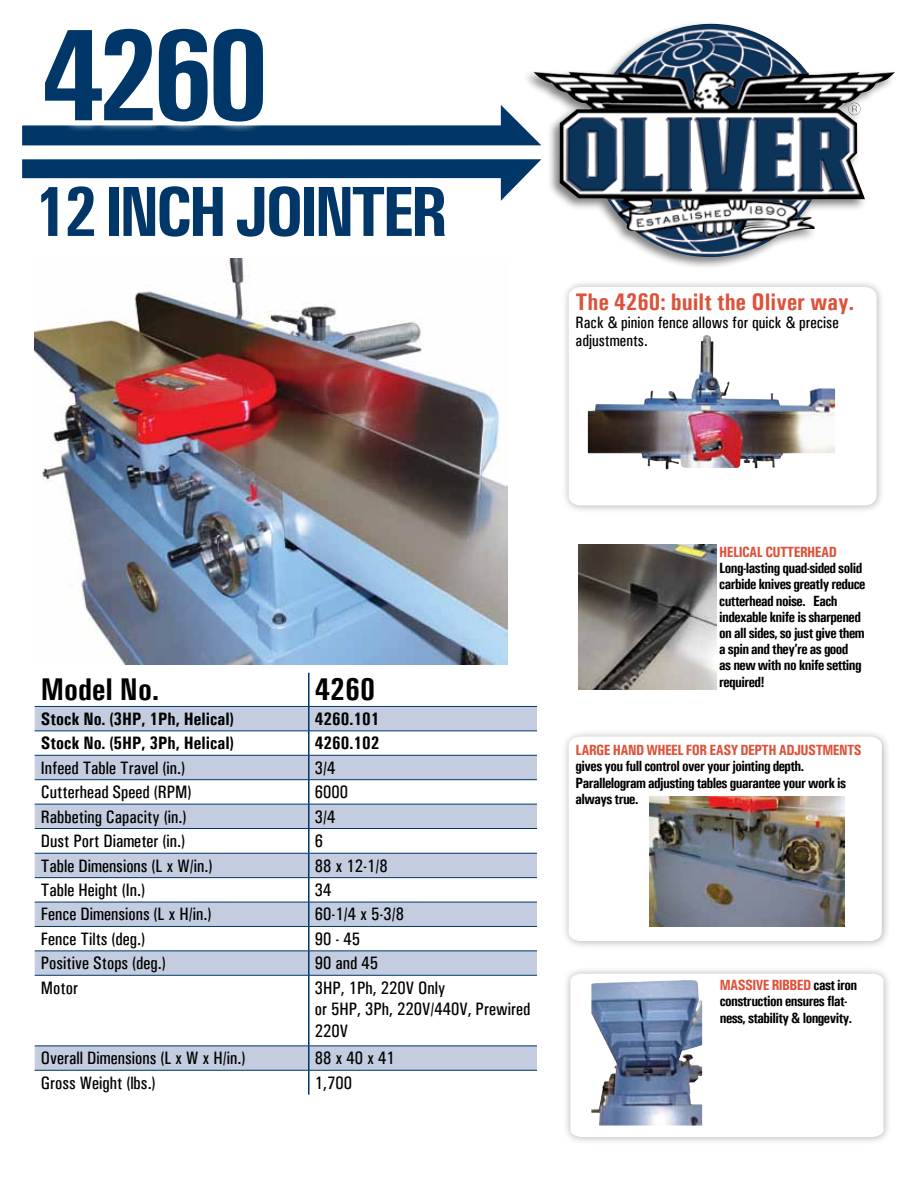
<style>
.page{position:relative;width:918px;height:1188px;background:#fff}
.page>*{position:absolute;margin:0;border:0;box-sizing:border-box;transform-origin:0 0}
.t1{font:700 131.25px "Univers Condensed";color:#003768}
.t2{font:700 71.1px "Univers Condensed";letter-spacing:-.06em;color:#003768}
.t3{font:700 31.5px "Univers Condensed";color:#000}
.t4{font:700 24px "Univers Condensed";color:#dc523b}
.t5{font:18px/21.6px "Univers Condensed";color:#000}
.t6{font:700 18px "Univers Condensed";color:#000}
.t7{font:16.5px/18px "Univers Condensed";color:#000}
.t8{font:700 14.85px/16.2px "Univers Condensed";letter-spacing:-.04em;color:#000}
.t9{font:700 14.85px "Univers Condensed";letter-spacing:-.04em;color:#dc523b}
.s1{color:#dc523b}
</style>
<div class="page">
<div style="left:522px;top:20px;width:376px;height:250px;background:#000;opacity:.5"></div>
<img style="left:552px;top:24px;width:343px;height:233px">
<img style="left:69px;top:503px;width:438px;height:161px">
<div style="left:561px;top:729px;width:330px;height:221px;background:#000;opacity:.3"></div>
<svg style="left:569px;top:737px;width:313px;height:204px"></svg>
<img style="left:22px;top:22px;width:530px;height:481px">
<svg style="left:35px;top:707px;width:502px;height:363px"></svg>
<hr style="left:308px;top:673px;width:2px;height:33px;background:#003768">
<hr style="left:308px;top:707px;width:2px;height:24px;background:#003768">
<hr style="left:308px;top:731px;width:2px;height:24px;background:#003768">
<hr style="left:308px;top:755px;width:2px;height:25px;background:#003768">
<hr style="left:308px;top:780px;width:2px;height:24px;background:#003768">
<hr style="left:308px;top:804px;width:2px;height:24px;background:#003768">
<hr style="left:308px;top:829px;width:2px;height:24px;background:#003768">
<hr style="left:308px;top:853px;width:2px;height:24px;background:#003768">
<hr style="left:308px;top:878px;width:2px;height:24px;background:#003768">
<hr style="left:308px;top:902px;width:2px;height:24px;background:#003768">
<hr style="left:308px;top:927px;width:2px;height:24px;background:#003768">
<hr style="left:308px;top:951px;width:2px;height:24px;background:#003768">
<hr style="left:308px;top:975px;width:2px;height:71px;background:#003768">
<hr style="left:308px;top:1046px;width:2px;height:24px;background:#003768">
<hr style="left:308px;top:1070px;width:2px;height:25px;background:#003768">
<hr style="left:35px;top:706px;width:274px;height:1px;background:#003768">
<hr style="left:309px;top:706px;width:228px;height:1px;background:#003768">
<hr style="left:35px;top:731px;width:274px;height:1px;background:#003768">
<hr style="left:309px;top:731px;width:228px;height:1px;background:#003768">
<hr style="left:35px;top:755px;width:274px;height:1px;background:#003768">
<hr style="left:309px;top:755px;width:228px;height:1px;background:#003768">
<hr style="left:35px;top:779px;width:274px;height:1px;background:#003768">
<hr style="left:309px;top:779px;width:228px;height:1px;background:#003768">
<hr style="left:35px;top:804px;width:274px;height:1px;background:#003768">
<hr style="left:309px;top:804px;width:228px;height:1px;background:#003768">
<hr style="left:35px;top:828px;width:274px;height:1px;background:#003768">
<hr style="left:309px;top:828px;width:228px;height:1px;background:#003768">
<hr style="left:35px;top:853px;width:274px;height:1px;background:#003768">
<hr style="left:309px;top:853px;width:228px;height:1px;background:#003768">
<hr style="left:35px;top:877px;width:274px;height:1px;background:#003768">
<hr style="left:309px;top:877px;width:228px;height:1px;background:#003768">
<hr style="left:35px;top:902px;width:274px;height:1px;background:#003768">
<hr style="left:309px;top:902px;width:228px;height:1px;background:#003768">
<hr style="left:35px;top:926px;width:274px;height:1px;background:#003768">
<hr style="left:309px;top:926px;width:228px;height:1px;background:#003768">
<hr style="left:35px;top:951px;width:274px;height:1px;background:#003768">
<hr style="left:309px;top:951px;width:228px;height:1px;background:#003768">
<hr style="left:35px;top:975px;width:274px;height:1px;background:#003768">
<hr style="left:309px;top:975px;width:228px;height:1px;background:#003768">
<hr style="left:35px;top:1046px;width:274px;height:1px;background:#003768">
<hr style="left:309px;top:1046px;width:228px;height:1px;background:#003768">
<hr style="left:35px;top:1070px;width:274px;height:1px;background:#003768">
<hr style="left:309px;top:1070px;width:228px;height:1px;background:#003768">
<div style="left:561px;top:279px;width:324px;height:235px;background:#000;opacity:.3"></div>
<svg style="left:569px;top:287px;width:308px;height:218px"></svg>
<div style="left:563px;top:966px;width:330px;height:180px;background:#000;opacity:.3"></div>
<svg style="left:570px;top:974px;width:314px;height:163px"></svg>
<img style="left:591px;top:980px;width:111px;height:146px">
<img style="left:588px;top:336px;width:247px;height:133px">
<img style="left:579px;top:545px;width:137px;height:144px">
<img style="left:649px;top:797px;width:195px;height:129px">
<h1 class="t1" style="left:41px;top:-4px;width:230px">4260</h1>
<h2 class="t2" style="left:33px;top:169px;width:416px">12 INCH JOINTER</h2>
<h3 class="t4" style="left:576px;top:287px;width:280px">The 4260: built the Oliver way.</h3>
<p class="t7" style="left:576px;top:313px;width:265px">Rack &amp; pinion fence allows for quick &amp; precise adjustments.</p>
<h3 class="t3" style="left:41px;top:671px;width:120px">Model No.</h3>
<h3 class="t3" style="left:315px;top:671px;width:62px">4260</h3>
<p class="t6" style="left:41px;top:708px;width:195px">Stock No. (3HP, 1Ph, Helical)</p>
<p class="t6" style="left:315px;top:708px;width:66px">4260.101</p>
<p class="t6" style="left:41px;top:732px;width:195px">Stock No. (5HP, 3Ph, Helical)</p>
<p class="t6" style="left:315px;top:732px;width:66px">4260.102</p>
<p class="t5" style="left:41px;top:757px;width:146px">Infeed Table Travel (in.)</p>
<p class="t5" style="left:315px;top:757px;width:22px">3/4</p>
<p class="t5" style="left:41px;top:781px;width:152px">Cutterhead Speed (RPM)</p>
<p class="t5" style="left:315px;top:781px;width:35px">6000</p>
<p class="t5" style="left:41px;top:806px;width:147px">Rabbeting Capacity (in.)</p>
<p class="t5" style="left:315px;top:806px;width:22px">3/4</p>
<p class="t5" style="left:41px;top:830px;width:146px">Dust Port Diameter (in.)</p>
<p class="t5" style="left:315px;top:830px;width:10px">6</p>
<p class="t5" style="left:41px;top:855px;width:173px">Table Dimensions (L x W/in.)</p>
<p class="t5" style="left:315px;top:855px;width:74px">88 x 12-1/8</p>
<p class="t5" style="left:41px;top:879px;width:106px">Table Height (In.)</p>
<p class="t5" style="left:315px;top:879px;width:18px">34</p>
<p class="t5" style="left:41px;top:904px;width:172px">Fence Dimensions (L x H/in.)</p>
<p class="t5" style="left:315px;top:904px;width:91px">60-1/4 x 5-3/8</p>
<p class="t5" style="left:41px;top:928px;width:106px">Fence Tilts (deg.)</p>
<p class="t5" style="left:315px;top:928px;width:47px">90 - 45</p>
<p class="t5" style="left:41px;top:952px;width:127px">Positive Stops (deg.)</p>
<p class="t5" style="left:315px;top:952px;width:65px">90 and 45</p>
<p class="t5" style="left:41px;top:977px;width:39px">Motor</p>
<p class="t5" style="left:315px;top:977px;width:217px">3HP, 1Ph, 220V Only<br>or 5HP, 3Ph, 220V/440V, Prewired<br>220V</p>
<p class="t5" style="left:41px;top:1047px;width:206px">Overall Dimensions (L x W x H/in.)</p>
<p class="t5" style="left:315px;top:1047px;width:81px">88 x 40 x 41</p>
<p class="t5" style="left:41px;top:1072px;width:116px">Gross Weight (lbs.)</p>
<p class="t5" style="left:315px;top:1072px;width:39px">1,700</p>
<p class="t9" style="left:719px;top:543px;width:117px">HELICAL CUTTERHEAD</p>
<p class="t8" style="left:719px;top:560px;width:148px">Long-lasting quad-sided solid carbide knives greatly reduce cutterhead noise. Each indexable knife is sharpened on all sides, so just give them a spin and they’re as good<br>as new with no knife setting required!</p>
<p class="t9" style="left:576px;top:741px;width:14px">Large</p>
<p class="t9" style="left:613px;top:741px;width:52px">hand wheel</p>
<p class="t9" style="left:686px;top:741px;width:70px">for easy depth</p>
<p class="t9" style="left:779px;top:741px;width:24px">adjust</p>
<p class="t9" style="left:823px;top:741px;width:19px">ments</p>
<p class="t8" style="left:576px;top:758px;width:272px">gives you full control over your jointing depth.<br>Parallelogram adjusting tables guarantee your work is always true.</p>
<p class="t9" style="left:720px;top:976px;width:8px">Massi</p>
<p class="t8" style="left:720px;top:977px;width:139px;text-indent:36px"><span class="s1">ve ribbed</span> cast iron construction ensures flat&shy;ness, stability &amp; longevity.</p>
</div>
